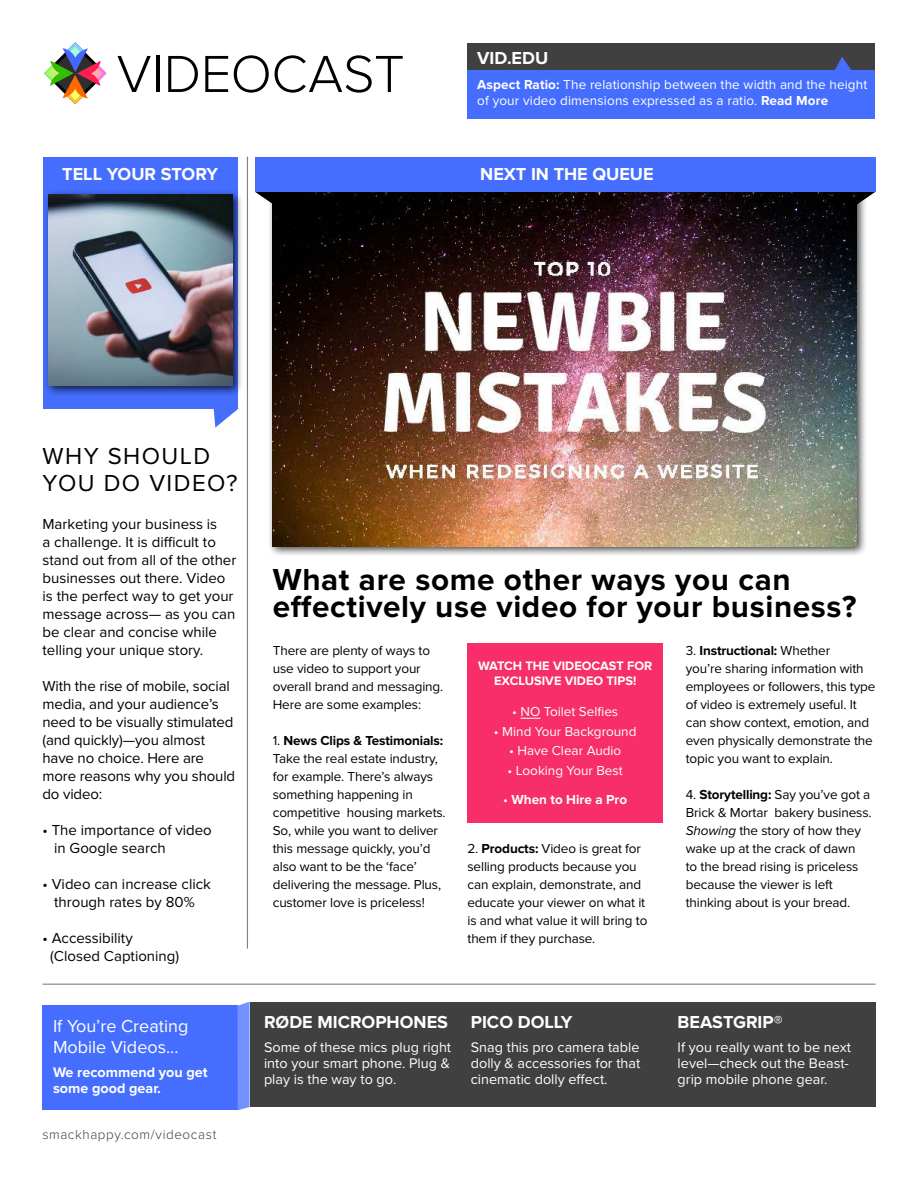
<style>
.page{position:relative;width:918px;height:1188px;background:#fff}
.page>*{position:absolute;margin:0;border:0;box-sizing:border-box;transform-origin:0 0}
.t1{font:300 54px "Proxima Nova";color:#000}
.t2{font:700 31.5px/27px "Proxima Nova";letter-spacing:.02em;color:#000}
.t3{font:24px/27px "Proxima Nova";letter-spacing:.06em;color:#000}
.t4{font:700 18px "Proxima Nova";color:#fff}
.t5{font:18px/21.6px "Proxima Nova";color:#fff}
.t6{font:15px/18px "Proxima Nova";color:#000}
.t7{font:14.4px/16px "Proxima Nova";color:#fff;text-align:justify}
.t8{font:700 14.4px/16px "Proxima Nova";color:#fff}
.t9{font:13.5px/18px "Proxima Nova";letter-spacing:-.01em;color:#000}
.t10{font:13.5px/16.5px "Proxima Nova";letter-spacing:.01em;color:#fff}
.t11{font:300 13.5px "Proxima Nova";letter-spacing:.04em;color:#404040}
.t12{font:700 13.5px "Proxima Nova";color:#fff}
.t13{font:700 12.75px/15.3px "Proxima Nova";color:#fff;text-align:center}
.s1{font-weight:700}
.s2{font-style:italic}
.s3{font-weight:400}
</style>
<div class="page">
<div style="left:250px;top:1002px;width:625px;height:105px;background:#404040"></div>
<div style="left:43px;top:1006px;width:195px;height:104px;background:#456eff"></div>
<hr style="left:43px;top:984px;width:832px;height:1px;background:#7f7f7f">
<div style="left:43px;top:157px;width:195px;height:252px;background:#456eff"></div>
<div style="left:43px;top:189px;width:201px;height:208px;background:#000;opacity:.75"></div>
<img style="left:48px;top:194px;width:185px;height:192px">
<svg style="left:238px;top:1002px;width:12px;height:108px"></svg>
<hr style="left:247px;top:157px;width:1px;height:792px;background:#7f7f7f">
<svg style="left:255px;top:192px;width:13px;height:9px"></svg>
<div style="left:468px;top:643px;width:195px;height:180px;background:#f72e69"></div>
<svg style="left:521px;top:718px;width:19px;height:1px"></svg>
<div style="left:468px;top:43px;width:407px;height:27px;background:#404040"></div>
<div style="left:468px;top:70px;width:407px;height:49px;background:#456eff"></div>
<svg style="left:835px;top:57px;width:16px;height:13px"></svg>
<svg style="left:213px;top:409px;width:25px;height:19px"></svg>
<svg style="left:868px;top:192px;width:7px;height:5px"></svg>
<div style="left:268px;top:186px;width:600px;height:371px;background:#000;opacity:.75"></div>
<img style="left:273px;top:192px;width:584px;height:354px">
<div style="left:255px;top:157px;width:620px;height:35px;background:#456eff"></div>
<svg style="left:44px;top:42px;width:63px;height:62px"></svg>
<h1 class="t1" style="left:117px;top:51px;width:289px">VIDEOCAST</h1>
<h3 class="t4" style="left:62px;top:166px;width:157px">TELL YOUR STORY</h3>
<h3 class="t4" style="left:477px;top:50px;width:72px">VID.EDU</h3>
<p class="t10" style="left:477px;top:77px;width:392px"><span class="s1">Aspect Ratio:</span> The relationship between the width and the height of your video dimensions expressed as a ratio. <span class="s1">Read More</span></p>
<h3 class="t4" style="left:480px;top:167px;width:175px">NEXT IN THE QUEUE</h3>
<h3 class="t3" style="left:43px;top:443px;width:197px">WHY SHOULD<br>YOU DO VIDEO?</h3>
<p class="t6" style="left:43px;top:515px;width:195px">Marketing your business is<br>a challenge. It is difficult to stand out from all of the other businesses out there. Video is the perfect way to get your message across— as you can be clear and concise while telling your unique story.</p>
<p class="t6" style="left:43px;top:677px;width:194px">With the rise of mobile, social media, and your audience’s need to be visually stimulated (and quickly)—you almost have no choice. Here are more reasons why you should do video:</p>
<p class="t6" style="left:54px;top:821px;width:159px;text-indent:-12px">• The importance of video in Google search</p>
<p class="t6" style="left:43px;top:875px;width:170px;text-align:center">• Video can increase click through rates by 80%</p>
<p class="t6" style="left:50px;top:929px;width:130px;text-indent:-8px">• Accessibility (Closed Captioning)</p>
<h3 class="t5" style="left:53px;top:1016px;width:137px">If You’re Creating<br>Mobile Videos...</h3>
<p class="t8" style="left:53px;top:1065px;width:156px">We recommend you get some good gear.</p>
<p class="t11" style="left:43px;top:1129px;width:175px">smackhappy.com/videocast</p>
<h2 class="t2" style="left:273px;top:568px;width:585px">What are some other ways you can effectively use video for your business?</h2>
<p class="t9" style="left:273px;top:642px;width:172px">There are plenty of ways to use video to support your overall brand and messaging.<br>Here are some examples:</p>
<p class="t9" style="left:273px;top:732px;width:174px">1. <span class="s1">News Clips &amp; Testimonials:<br></span>Take the real estate industry, for example. There’s always something happening in competitive housing markets.<br>So, while you want to deliver this message quickly, you’d also want to be the ‘face’ delivering the message. Plus, customer love is priceless!</p>
<p class="t9" style="left:686px;top:642px;width:191px">3. <span class="s1">Instructional:</span> Whether<br>you’re sharing information with employees or followers, this type of video is extremely useful. It can show context, emotion, and even physically demonstrate the topic you want to explain.</p>
<p class="t9" style="left:686px;top:786px;width:187px">4. <span class="s1">Storytelling:</span> Say you’ve got a<br>Brick &amp; Mortar bakery business.<br><span class="s2">Showing</span> the story of how they wake up at the crack of dawn<br>to the bread rising is priceless because the viewer is left thinking about is your bread.</p>
<p class="t13" style="left:478px;top:658px;width:176px">WATCH THE VIDEOCAST FOR<br>EXCLUSIVE VIDEO TIPS!</p>
<p class="t10" style="left:512px;top:704px;width:107px">• NO Toilet Selfies</p>
<p class="t10" style="left:494px;top:724px;width:144px">• Mind Your Background</p>
<p class="t10" style="left:509px;top:743px;width:114px">• Have Clear Audio</p>
<p class="t10" style="left:508px;top:763px;width:117px">• Looking Your Best</p>
<p class="t12" style="left:503px;top:794px;width:125px"><span class="s3">•</span> When to Hire a Pro</p>
<p class="t9" style="left:468px;top:840px;width:181px">2. <span class="s1">Products:</span> Video is great for selling products because you can explain, demonstrate, and educate your viewer on what it is and what value it will bring to them if they purchase.</p>
<h3 class="t4" style="left:264px;top:1015px;width:185px">RØDE MICROPHONES</h3>
<p class="t7" style="left:264px;top:1040px;width:189px">Some of these mics plug right into your smart phone. Plug &amp; play is the way to go.</p>
<h3 class="t4" style="left:471px;top:1015px;width:103px">PICO DOLLY</h3>
<p class="t7" style="left:471px;top:1040px;width:171px">Snag this pro camera table dolly &amp; accessories for that cinematic dolly effect.</p>
<h3 class="t4" style="left:678px;top:1015px;width:107px">BEASTGRIP®</h3>
<p class="t7" style="left:678px;top:1040px;width:175px;text-align:left">If you really want to be next level—check out the Beast&shy;grip mobile phone gear.</p>
</div>
